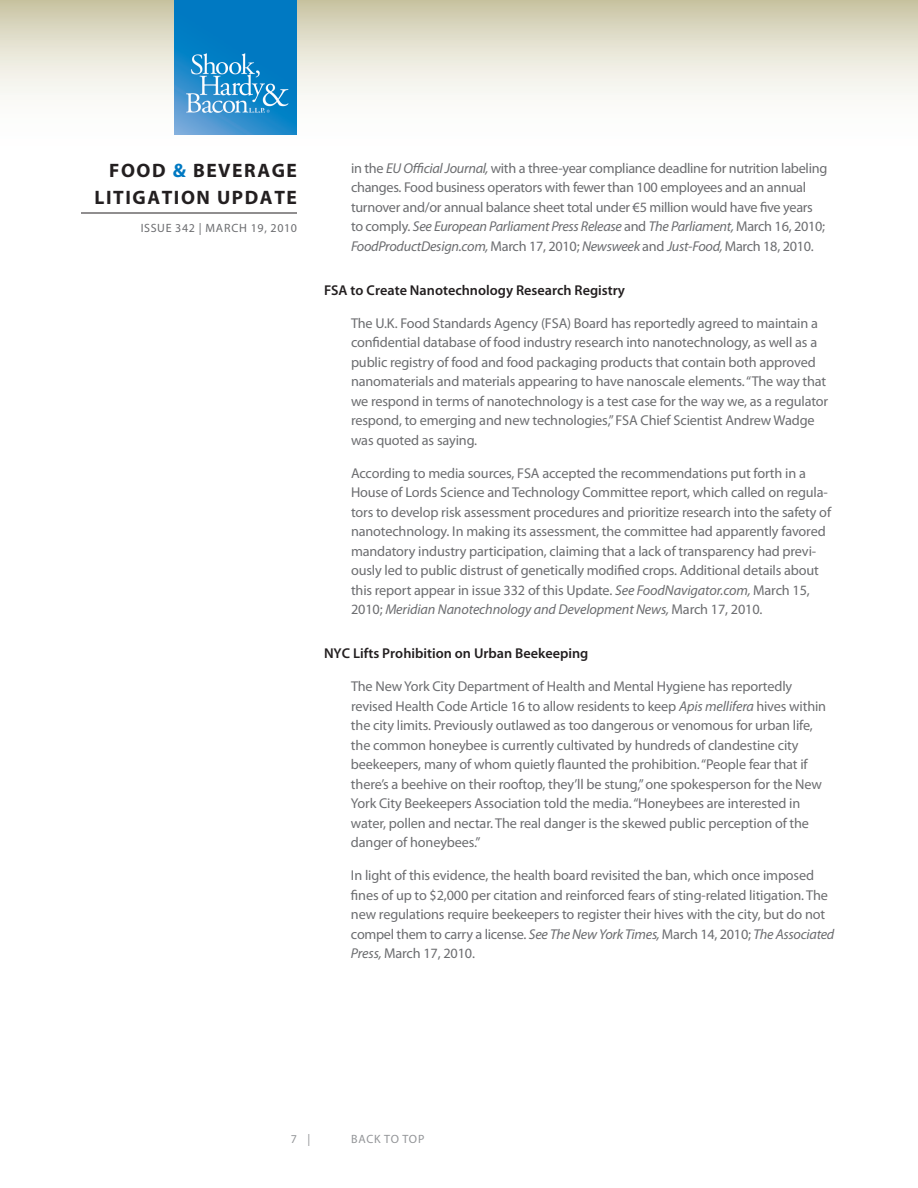
<style>
.page{position:relative;width:918px;height:1188px;background:#fff}
.page>*{position:absolute;margin:0;border:0;box-sizing:border-box;transform-origin:0 0}
.t1{font:700 19.5px/27px "Myriad Pro";letter-spacing:.08em;color:#231f20;text-align:right}
.Body{font:14.25px/19.5px "Myriad Pro";letter-spacing:-.01em;color:#6c6d70}
.Subhead{font:600 14.25px "Myriad Pro";color:#231f20}
.t2{font:12px "Myriad Pro";letter-spacing:.05em;color:#6c6d70}
.t3{font:12px "Myriad Pro";letter-spacing:.06em;color:#939598}
.s1{color:#0079c2}
.s2{font-style:italic}
</style>
<div class="page">
<svg style="left:0;top:0;width:918px;height:135px"></svg>
<hr style="left:81px;top:213px;width:216px;height:1px;background:#231f20">
<img style="left:175px;top:0;width:122px;height:135px">
<h1 class="t1" style="left:94px;top:156px;width:204px">FOOD <span class="s1">&amp;</span> BEVERAGE<br>LITIGATION UPDATE</h1>
<p class="t2" style="left:141px;top:221px;width:158px">ISSUE 342 | MARCH 19, 2010</p>
<p class="Body" style="left:351px;top:158px;width:478px">in the <span class="s2">EU Official Journal,</span> with a three-year compliance deadline for nutrition labeling changes. Food business operators with fewer than 100 employees and an annual turnover and/or annual balance sheet total under €5 million would have five years to comply. <span class="s2">See European Parliament Press Release</span> and <span class="s2">The Parliament,</span> March 16, 2010; <span class="s2">FoodProductDesign.com,</span> March 17, 2010; <span class="s2">Newsweek</span> and <span class="s2">Just-Food,</span> March 18, 2010.</p>
<p class="Subhead" style="left:324px;top:281px;width:303px">FSA to Create Nanotechnology Research Registry</p>
<p class="Body" style="left:351px;top:313px;width:479px">The U.K. Food Standards Agency (FSA) Board has reportedly agreed to maintain a confidential database of food industry research into nanotechnology, as well as a public registry of food and food packaging products that contain both approved nanomaterials and materials appearing to have nanoscale elements. “The way that we respond in terms of nanotechnology is a test case for the way we, as a regulator respond, to emerging and new technologies,” FSA Chief Scientist Andrew Wadge was quoted as saying.</p>
<p class="Body" style="left:351px;top:463px;width:482px">According to media sources, FSA accepted the recommendations put forth in a House of Lords Science and Technology Committee report, which called on regula&shy;tors to develop risk assessment procedures and prioritize research into the safety of nanotechnology. In making its assessment, the committee had apparently favored mandatory industry participation, claiming that a lack of transparency had previ&shy;ously led to public distrust of genetically modified crops. Additional details about this report appear in issue 332 of this Update. <span class="s2">See FoodNavigator.com,</span> March 15, 2010; <span class="s2">Meridian Nanotechnology and Development News,</span> March 17, 2010.</p>
<p class="Subhead" style="left:324px;top:645px;width:266px">NYC Lifts Prohibition on Urban Beekeeping</p>
<p class="Body" style="left:351px;top:677px;width:477px">The New York City Department of Health and Mental Hygiene has reportedly revised Health Code Article 16 to allow residents to keep <span class="s2">Apis mellifera</span> hives within the city limits. Previously outlawed as too dangerous or venomous for urban life, the common honeybee is currently cultivated by hundreds of clandestine city beekeepers, many of whom quietly flaunted the prohibition. “People fear that if there’s a beehive on their rooftop, they’ll be stung,” one spokesperson for the New York City Beekeepers Association told the media. “Honeybees are interested in water, pollen and nectar. The real danger is the skewed public perception of the danger of honeybees.”</p>
<p class="Body" style="left:351px;top:866px;width:485px">In light of this evidence, the health board revisited the ban, which once imposed fines of up to $2,000 per citation and reinforced fears of sting-related litigation. The new regulations require beekeepers to register their hives with the city, but do not compel them to carry a license. <span class="s2">See The New York Times,</span> March 14, 2010; <span class="s2">The Associated Press,</span> March 17, 2010.</p>
<p class="t3" style="left:291px;top:1132px;width:21px">7 |</p>
<p class="t3" style="left:351px;top:1132px;width:75px">BACK TO TOP</p>
</div>
